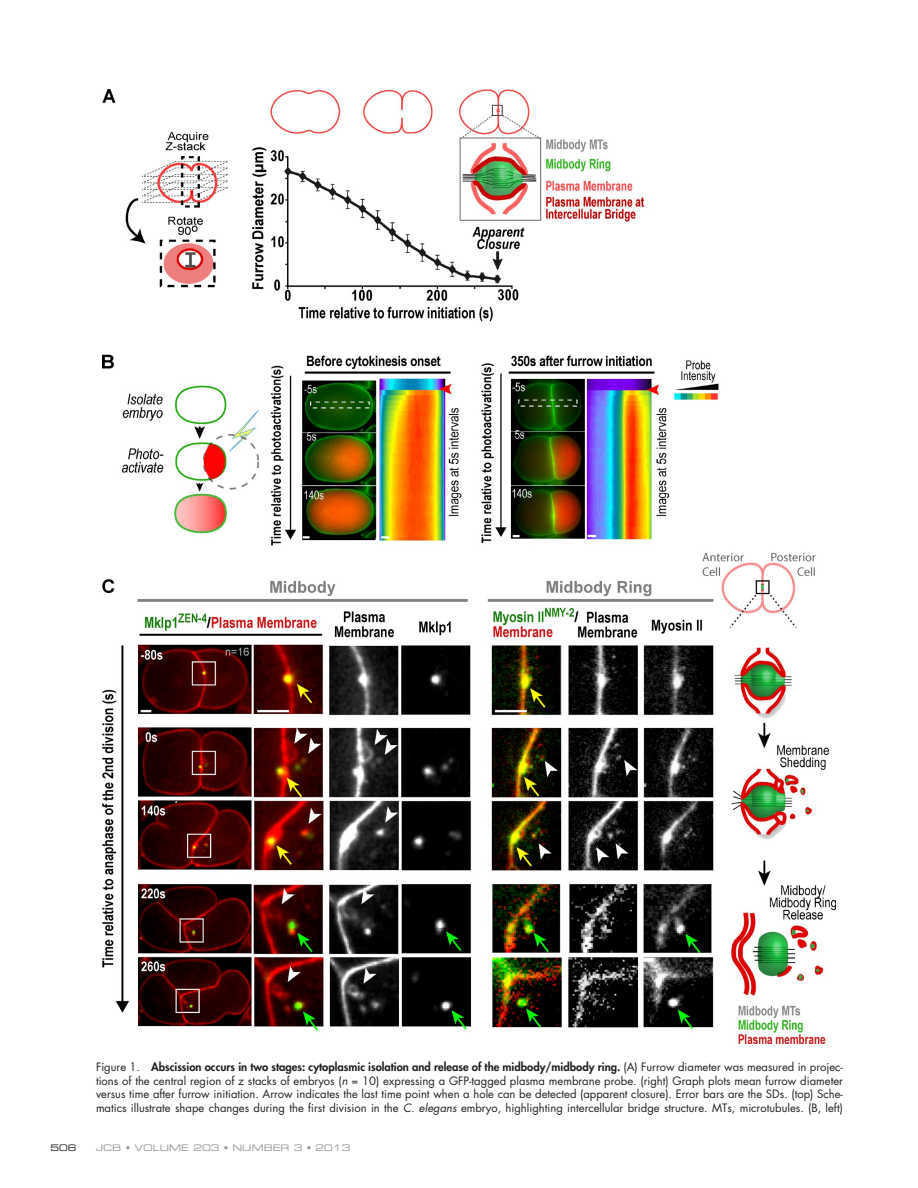
<style>
.page{position:relative;width:918px;height:1188px;background:#fff}
.page>*{position:absolute;margin:0;border:0;box-sizing:border-box;transform-origin:0 0}
.t1{font:11.25px/13.5px "Futura Std";color:#231f20;text-align:justify}
.t2{font:9px "Eurostile LT Std Ex 2";color:#949698}
.t3{font:9px "Eurostile LT Std Ex 2";color:#231f20}
.s1{font-weight:800}
.s2{font-style:italic}
</style>
<div class="page">
<img style="left:102px;top:90px;width:734px;height:954px">
<p class="t1" style="left:96px;top:1061px;width:749px">Figure 1. <span class="s1">Abscission occurs in two stages: cytoplasmic isolation and release of the midbody/midbody ring.</span> (A) Furrow diameter was measured in projec&shy;tions of the central region of z stacks of embryos (<span class="s2">n</span> = 10) expressing a GFP-tagged plasma membrane probe. (right) Graph plots mean furrow diameter versus time after furrow initiation. Arrow indicates the last time point when a hole can be detected (apparent closure). Error bars are the SDs. (top) Sche&shy;matics illustrate shape changes during the first division in the <span class="s2">C. elegans</span> embryo, highlighting intercellular bridge structure. MTs, microtubules. (B, left)</p>
<p class="t3" style="left:50px;top:1142px;width:28px">506</p>
<p class="t2" style="left:96px;top:1142px;width:256px">JCB • VOLUME 203 • NUMBER 3 • 2013</p>
</div>
